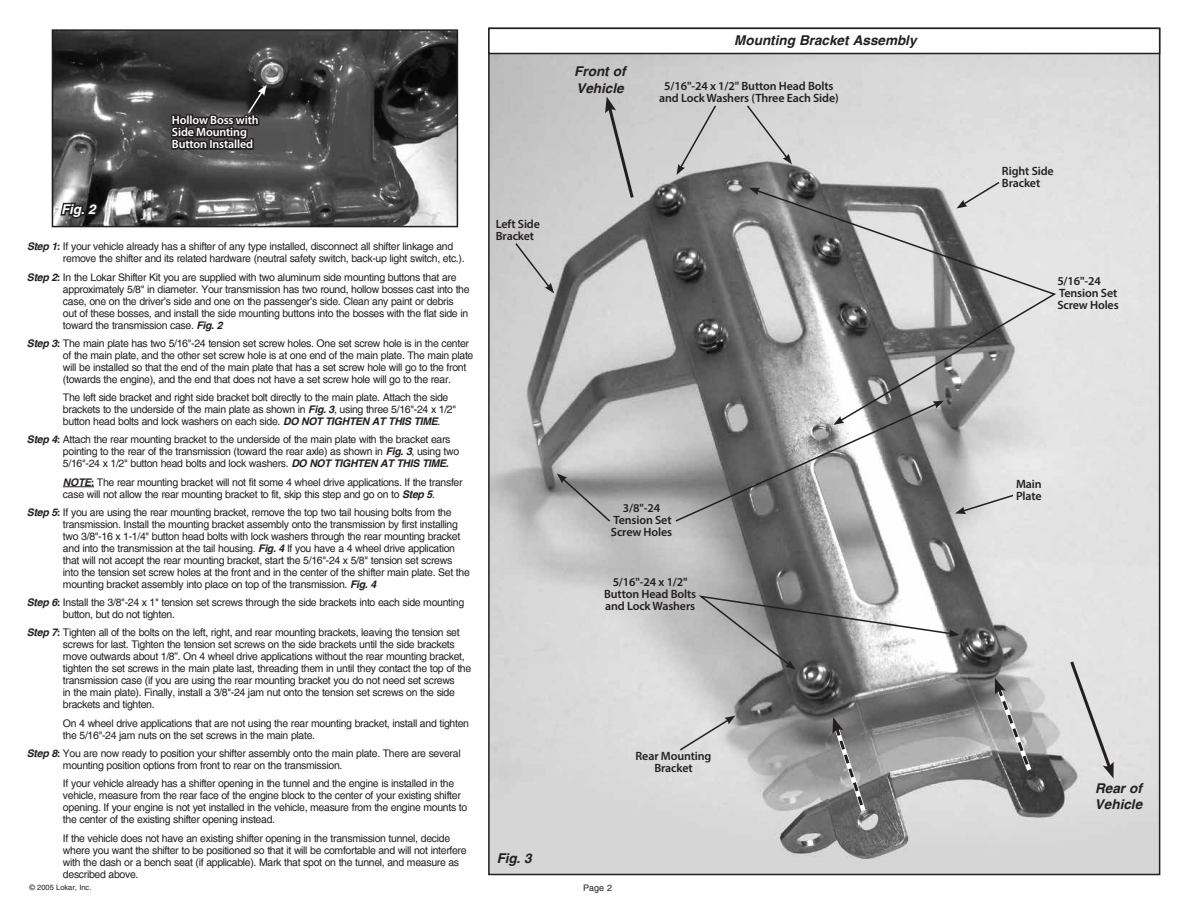
<style>
.page{position:relative;width:1188px;height:918px;background:#fff}
.page>*{position:absolute;margin:0;border:0;box-sizing:border-box;transform-origin:0 0}
.t1{font:italic 700 13.5px/16.5px "Helvetica";color:#231f20}
.t2{font:italic 700 13.5px "Helvetica";color:#fff}
.t3{font:600 12px/12px "Myriad Pro";letter-spacing:-.01em;color:#231f20}
.t4{font:600 12px/12px "Myriad Pro";letter-spacing:-.01em;color:#fff}
.t5{font:10.5px/12px "Helvetica";letter-spacing:-.03em;color:#231f20}
.t6{font:9px "Helvetica";color:#231f20}
.t7{font:7.5px "Helvetica";color:#231f20}
.s1{font-weight:700;font-style:italic}
</style>
<div class="page">
<img style="left:491px;top:54px;width:666px;height:818px">
<hr style="left:63px;top:486px;width:31px;height:1px;background:#231f20">
<img style="left:55px;top:32px;width:400px;height:192px">
<div style="left:52px;top:29px;width:406px;height:198px;border:2px solid #231f20"></div>
<svg style="left:58px;top:200px;width:42px;height:28px"></svg>
<svg style="left:514px;top:242px;width:40px;height:51px;background:#c4c4c4"></svg>
<svg style="left:676px;top:104px;width:42px;height:71px;background:#c5c5c5"></svg>
<svg style="left:745px;top:104px;width:47px;height:60px;background:#cccbcb"></svg>
<svg style="left:957px;top:180px;width:44px;height:9px"></svg>
<svg style="left:755px;top:189px;width:303px;height:234px;background:#a7a7a7"></svg>
<svg style="left:749px;top:188px;width:11px;height:7px"></svg>
<svg style="left:955px;top:494px;width:60px;height:20px"></svg>
<svg style="left:678px;top:716px;width:57px;height:36px;background:#cfcfcf"></svg>
<svg style="left:557px;top:473px;width:55px;height:50px;background:#a0a0a0"></svg>
<svg style="left:674px;top:401px;width:270px;height:122px;background:#939393"></svg>
<svg style="left:168px;top:84px;width:99px;height:79px;background:#3c3a3b"></svg>
<div style="left:488px;top:28px;width:672px;height:26px;border:2px solid #231f20"></div>
<svg style="left:605px;top:97px;width:31px;height:104px;background:#bbbabb"></svg>
<svg style="left:1068px;top:658px;width:46px;height:121px;background:#d2d1d1"></svg>
<svg style="left:696px;top:594px;width:263px;height:76px"></svg>
<svg style="left:829px;top:717px;width:40px;height:99px;background:#828282"></svg>
<svg style="left:991px;top:678px;width:44px;height:98px;background:#939393"></svg>
<p class="t2" style="left:61px;top:202px;width:36px">Fig. 2</p>
<p class="t4" style="left:172px;top:114px;width:88px">Hollow Boss with<br>Side Mounting<br>Button Installed</p>
<p class="t5" style="left:63px;top:241px;width:403px;text-indent:-36px"><span class="s1">Step 1:</span> If your vehicle already has a shifter of any type installed, disconnect all shifter linkage and remove the shifter and its related hardware (neutral safety switch, back-up light switch, etc.).</p>
<p class="t5" style="left:63px;top:271px;width:408px;text-indent:-36px"><span class="s1">Step 2:</span> In the Lokar Shifter Kit you are supplied with two aluminum side mounting buttons that are approximately 5/8" in diameter. Your transmission has two round, hollow bosses cast into the case, one on the driver’s side and one on the passenger’s side. Clean any paint or debris out of these bosses, and install the side mounting buttons into the bosses with the flat side in toward the transmission case. <span class="s1">Fig. 2</span></p>
<p class="t5" style="left:63px;top:337px;width:412px;text-indent:-36px"><span class="s1">Step 3:</span> The main plate has two 5/16"-24 tension set screw holes. One set screw hole is in the center of the main plate, and the other set screw hole is at one end of the main plate. The main plate will be installed so that the end of the main plate that has a set screw hole will go to the front (towards the engine), and the end that does not have a set screw hole will go to the rear.</p>
<p class="t5" style="left:63px;top:392px;width:395px">The left side bracket and right side bracket bolt directly to the main plate. Attach the side brackets to the underside of the main plate as shown in <span class="s1">Fig. 3</span>, using three 5/16"-24 x 1/2" button head bolts and lock washers on each side. <span class="s1">DO NOT TIGHTEN AT THIS TIME</span>.</p>
<p class="t5" style="left:63px;top:434px;width:398px;text-indent:-36px"><span class="s1">Step 4:</span> Attach the rear mounting bracket to the underside of the main plate with the bracket ears pointing to the rear of the transmission (toward the rear axle) as shown in <span class="s1">Fig. 3</span>, using two<br>5/16"-24 x 1/2" button head bolts and lock washers. <span class="s1">DO NOT TIGHTEN AT THIS TIME.</span></p>
<p class="t5" style="left:63px;top:476px;width:401px"><span class="s1">NOTE:</span> The rear mounting bracket will not fit some 4 wheel drive applications. If the transfer case will not allow the rear mounting bracket to fit, skip this step and go on to <span class="s1">Step 5</span>.</p>
<p class="t5" style="left:63px;top:506px;width:408px;text-indent:-36px"><span class="s1">Step 5:</span> If you are using the rear mounting bracket, remove the top two tail housing bolts from the transmission. Install the mounting bracket assembly onto the transmission by first installing two 3/8"-16 x 1-1/4" button head bolts with lock washers through the rear mounting bracket and into the transmission at the tail housing. <span class="s1">Fig. 4</span> If you have a 4 wheel drive application that will not accept the rear mounting bracket, start the 5/16"-24 x 5/8" tension set screws into the tension set screw holes at the front and in the center of the shifter main plate. Set the mounting bracket assembly into place on top of the transmission. <span class="s1">Fig. 4</span></p>
<p class="t5" style="left:63px;top:597px;width:403px;text-indent:-36px"><span class="s1">Step 6:</span> Install the 3/8"-24 x 1" tension set screws through the side brackets into each side mounting button, but do not tighten.</p>
<p class="t5" style="left:63px;top:627px;width:410px;text-indent:-36px"><span class="s1">Step 7:</span> Tighten all of the bolts on the left, right, and rear mounting brackets, leaving the tension set screws for last. Tighten the tension set screws on the side brackets until the side brackets move outwards about 1/8”. On 4 wheel drive applications without the rear mounting bracket, tighten the set screws in the main plate last, threading them in until they contact the top of the transmission case (if you are using the rear mounting bracket you do not need set screws<br>in the main plate). Finally, install a 3/8"-24 jam nut onto the tension set screws on the side brackets and tighten.</p>
<p class="t5" style="left:63px;top:717px;width:408px">On 4 wheel drive applications that are not using the rear mounting bracket, install and tighten the 5/16"-24 jam nuts on the set screws in the main plate.</p>
<p class="t5" style="left:63px;top:747px;width:399px;text-indent:-36px"><span class="s1">Step 8:</span> You are now ready to position your shifter assembly onto the main plate. There are several mounting position options from front to rear on the transmission.</p>
<p class="t5" style="left:63px;top:778px;width:406px">If your vehicle already has a shifter opening in the tunnel and the engine is installed in the vehicle, measure from the rear face of the engine block to the center of your existing shifter opening. If your engine is not yet installed in the vehicle, measure from the engine mounts to the center of the existing shifter opening instead.</p>
<p class="t5" style="left:63px;top:832px;width:405px">If the vehicle does not have an existing shifter opening in the transmission tunnel, decide where you want the shifter to be positioned so that it will be comfortable and will not interfere with the dash or a bench seat (if applicable). Mark that spot on the tunnel, and measure as described above.</p>
<p class="t3" style="left:496px;top:218px;width:46px">Left Side<br>Bracket</p>
<p class="t1" style="left:497px;top:850px;width:36px">Fig. 3</p>
<p class="t1" style="left:574px;top:63px;width:53px">Front of<br>Vehicle</p>
<p class="t1" style="left:734px;top:32px;width:184px">Mounting Bracket Assembly</p>
<p class="t3" style="left:659px;top:80px;width:181px;text-align:center">5/16"-24 x 1/2" Button Head Bolts and Lock Washers (Three Each Side)</p>
<p class="t3" style="left:611px;top:502px;width:63px;text-align:center">3/8"-24<br>Tension Set<br>Screw Holes</p>
<p class="t3" style="left:604px;top:576px;width:94px;text-align:center">5/16"-24 x 1/2"<br>Button Head Bolts and Lock Washers</p>
<p class="t3" style="left:636px;top:749px;width:77px;text-align:center">Rear Mounting<br>Bracket</p>
<p class="t7" style="left:29px;top:883px;width:64px">© 2005 Lokar, Inc.</p>
<p class="t6" style="left:583px;top:883px;width:30px">Page 2</p>
<p class="t3" style="left:1002px;top:164px;width:53px">Right Side<br>Bracket</p>
<p class="t3" style="left:1057px;top:275px;width:63px">5/16"-24<br>Tension Set<br>Screw Holes</p>
<p class="t3" style="left:1016px;top:477px;width:27px">Main<br>Plate</p>
<p class="t1" style="left:1095px;top:780px;width:49px">Rear of<br>Vehicle</p>
</div>
